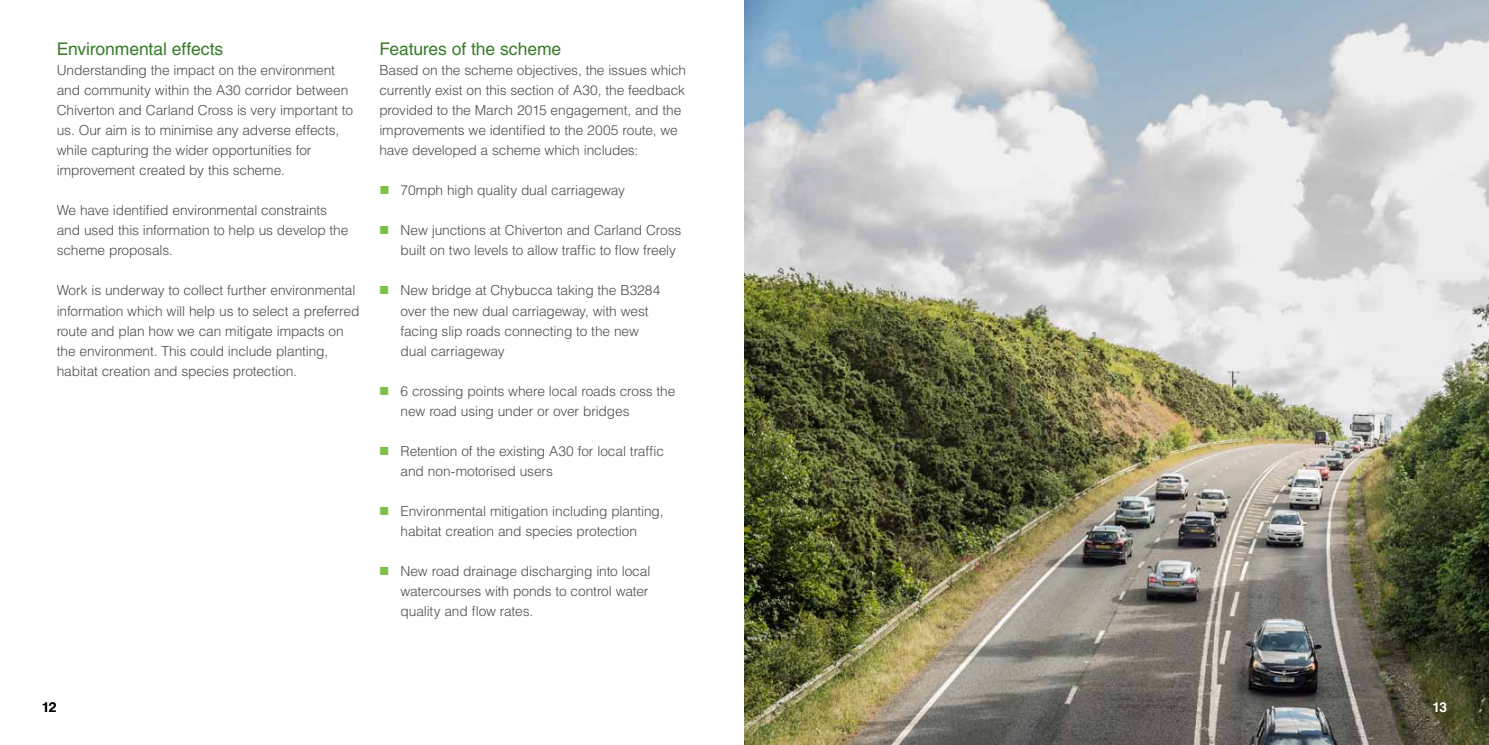
<style>
.page{position:relative;width:1489px;height:745px;background:#fff}
.page>*{position:absolute;margin:0;border:0;box-sizing:border-box;transform-origin:0 0}
.t1{font:17.5px "Helvetica LT Std";letter-spacing:-.005em;color:#387c2b}
.t2{font:300 13.75px/20px "Helvetica LT Std";letter-spacing:-.01em;color:#4d4d4f}
.t3{font:700 13.75px "Helvetica LT Std";color:#000}
.t4{font:700 13.75px "Helvetica LT Std";color:#fff}
</style>
<div class="page">
<img style="left:744px;top:0;width:744px;height:744px">
<p class="t1" style="left:57px;top:39px;width:168px">Environmental effects</p>
<p class="t2" style="left:57px;top:60px;width:298px">Understanding the impact on the environment and community within the A30 corridor between Chiverton and Carland Cross is very important to us. Our aim is to minimise any adverse effects, while capturing the wider opportunities for improvement created by this scheme.</p>
<p class="t2" style="left:57px;top:200px;width:293px">We have identified environmental constraints and used this information to help us develop the scheme proposals.</p>
<p class="t2" style="left:57px;top:280px;width:304px">Work is underway to collect further environmental information which will help us to select a preferred route and plan how we can mitigate impacts on the environment. This could include planting, habitat creation and species protection.</p>
<p class="t1" style="left:379px;top:39px;width:183px">Features of the scheme</p>
<p class="t2" style="left:379px;top:60px;width:308px">Based on the scheme objectives, the issues which currently exist on this section of A30, the feedback provided to the March 2015 engagement, and the improvements we identified to the 2005 route, we have developed a scheme which includes:</p>
<p class="t2" style="left:400px;top:180px;width:226px">70mph high quality dual carriageway</p>
<p class="t2" style="left:400px;top:220px;width:282px">New junctions at Chiverton and Carland Cross built on two levels to allow traffic to flow freely</p>
<p class="t2" style="left:400px;top:280px;width:261px">New bridge at Chybucca taking the B3284 over the new dual carriageway, with west facing slip roads connecting to the new dual carriageway</p>
<p class="t2" style="left:400px;top:380px;width:276px">6 crossing points where local roads cross the new road using under or over bridges</p>
<p class="t2" style="left:400px;top:440px;width:265px">Retention of the existing A30 for local traffic and non-motorised users</p>
<p class="t2" style="left:400px;top:500px;width:264px">Environmental mitigation including planting, habitat creation and species protection</p>
<p class="t2" style="left:400px;top:560px;width:251px">New road drainage discharging into local watercourses with ponds to control water quality and flow rates.</p>
<p class="t3" style="left:42px;top:698px;width:16px">12</p>
<p class="t4" style="left:1432px;top:698px;width:16px">13</p>
</div>
